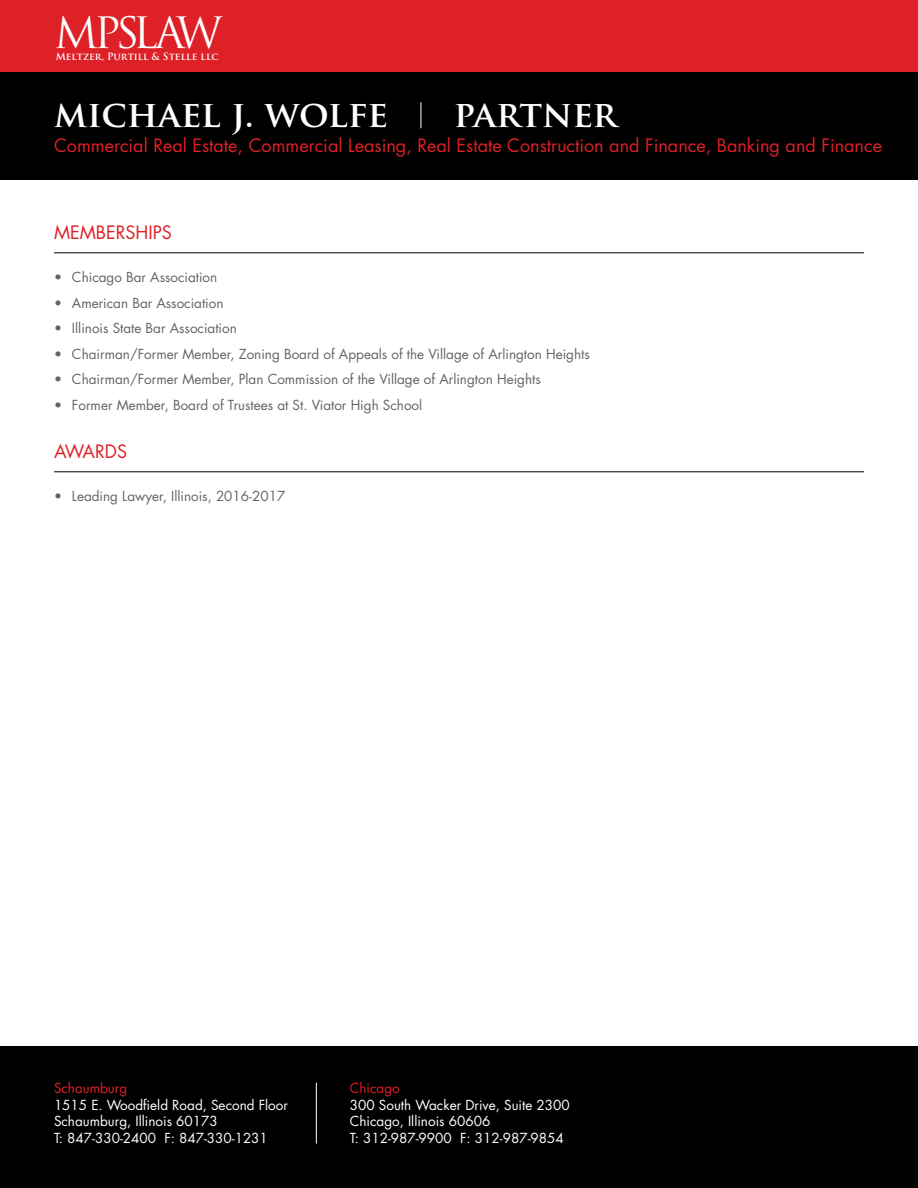
<style>
.page{position:relative;width:918px;height:1188px;background:#fff}
.page>*{position:absolute;margin:0;border:0;box-sizing:border-box;transform-origin:0 0}
.t1{font:42.15px "Trajan Pro";letter-spacing:-.115em;color:#fff}
.t2{font:700 36px "Trajan Pro";color:#fff}
.t3{font:18px "Futura";color:#de2027}
.t4{font:13.5px "Futura";color:#636466}
.t5{font:13.5px/16.5px "Futura";color:#fff}
.t6{font:13.5px "Futura";color:#de2027}
.t7{font:700 9.75px "Trajan Pro";color:#fff}
</style>
<div class="page">
<div style="left:0;top:0;width:918px;height:72px;background:#de2027"></div>
<div style="left:0;top:72px;width:918px;height:108px;background:#000"></div>
<hr style="left:54px;top:252px;width:810px;height:1px;background:#000">
<hr style="left:54px;top:471px;width:810px;height:1px;background:#000">
<div style="left:0;top:1047px;width:918px;height:141px;background:#000"></div>
<hr style="left:316px;top:1083px;width:1px;height:61px;background:#fff">
<svg style="left:421px;top:102px;width:1px;height:26px"></svg>
<h1 class="t1" style="left:54px;top:6px;width:132px">MPSLA</h1>
<p class="t7" style="left:56px;top:51px;width:164px">Meltzer, Purtill &amp; Stelle llc</p>
<h1 class="t1" style="left:176px;top:6px;width:48px">W</h1>
<h2 class="t2" style="left:54px;top:91px;width:336px">michael j. wolfe</h2>
<h2 class="t2" style="left:454px;top:91px;width:165px">partner</h2>
<h3 class="t3" style="left:54px;top:134px;width:830px">Commercial Real Estate, Commercial Leasing, Real Estate Construction and Finance, Banking and Finance</h3>
<h3 class="t3" style="left:54px;top:221px;width:119px">MEMBERSHIPS</h3>
<p class="t4" style="left:54px;top:269px;width:165px">• Chicago Bar Association</p>
<p class="t4" style="left:54px;top:294px;width:171px">• American Bar Association</p>
<p class="t4" style="left:54px;top:320px;width:184px">• Illinois State Bar Association</p>
<p class="t4" style="left:54px;top:345px;width:537px">• Chairman/Former Member, Zoning Board of Appeals of the Village of Arlington Heights</p>
<p class="t4" style="left:54px;top:371px;width:488px">• Chairman/Former Member, Plan Commission of the Village of Arlington Heights</p>
<p class="t4" style="left:54px;top:396px;width:370px">• Former Member, Board of Trustees at St. Viator High School</p>
<h3 class="t3" style="left:54px;top:440px;width:75px">AWARDS</h3>
<p class="t4" style="left:54px;top:488px;width:233px">• Leading Lawyer, Illinois, 2016-2017</p>
<p class="t6" style="left:54px;top:1080px;width:75px">Schaumburg</p>
<p class="t5" style="left:54px;top:1097px;width:235px">1515 E. Woodfield Road, Second Floor<br>Schaumburg, Illinois 60173<br>T: 847-330-2400 F: 847-330-1231</p>
<p class="t6" style="left:350px;top:1080px;width:51px">Chicago</p>
<p class="t5" style="left:350px;top:1097px;width:222px">300 South Wacker Drive, Suite 2300<br>Chicago, Illinois 60606<br>T: 312-987-9900 F: 312-987-9854</p>
</div>
